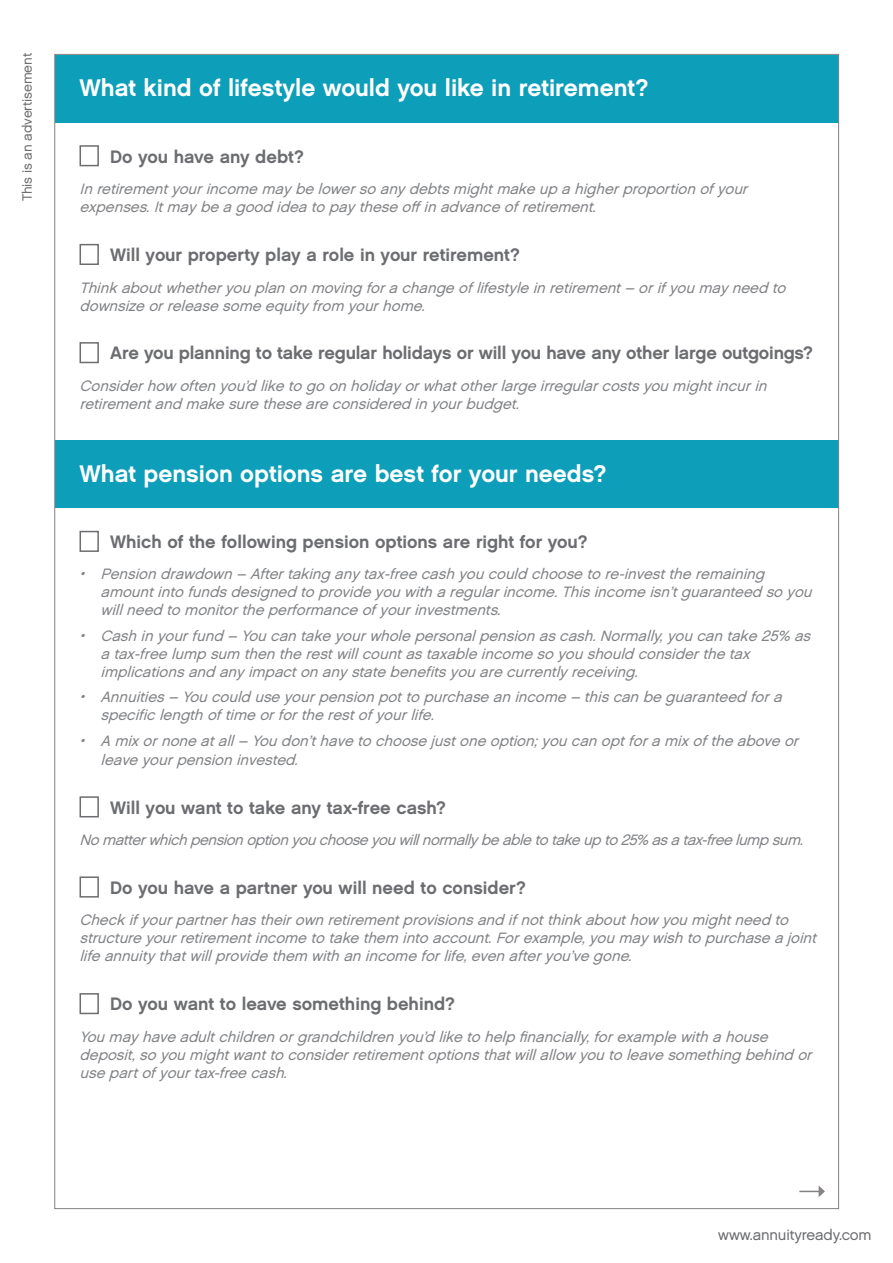
<style>
.page{position:relative;width:893px;height:1263px;background:#fff}
.page>*{position:absolute;margin:0;border:0;box-sizing:border-box;transform-origin:0 0}
.t1{font:24px "Chalet New York Nineteen Sixty";color:#fff}
.t2{font:18px "Chalet New York Nineteen Sixty";color:#6c6d70}
.t3{font:italic 15px/18px "Chalet London Nineteen Sixty";color:#808285}
.t4{font:15px "Chalet London Nineteen Sixty";letter-spacing:-.01em;color:#6c6d70}
.t5{font:13.5px "Chalet London Nineteen Sixty";letter-spacing:-.01em;color:#6c6d70}
</style>
<div class="page">
<div style="left:55px;top:440px;width:784px;height:68px;background:#0d9eba"></div>
<div style="left:55px;top:55px;width:784px;height:67px;background:#0d9eba"></div>
<div style="left:80px;top:145px;width:19px;height:21px;border:2px solid #6c6d70"></div>
<div style="left:80px;top:531px;width:19px;height:21px;border:2px solid #6c6d70"></div>
<div style="left:80px;top:796px;width:19px;height:21px;border:2px solid #6c6d70"></div>
<div style="left:80px;top:876px;width:19px;height:21px;border:2px solid #6c6d70"></div>
<div style="left:80px;top:993px;width:19px;height:21px;border:2px solid #6c6d70"></div>
<div style="left:80px;top:244px;width:19px;height:21px;border:2px solid #6c6d70"></div>
<div style="left:80px;top:342px;width:19px;height:21px;border:2px solid #6c6d70"></div>
<svg style="left:799px;top:1185px;width:26px;height:12px"></svg>
<p class="t5" style="left:19px;top:201px;width:150px;rotate:-90deg">This is an advertisement</p>
<p class="t1" style="left:80px;top:73px;width:571px">What kind of lifestyle would you like in retirement?</p>
<p class="t2" style="left:110px;top:145px;width:195px">Do you have any debt?</p>
<p class="t3" style="left:80px;top:180px;width:674px">Inretirementyourincomemaybelowersoanydebtsmightmakeup ahigherproportionofyour expenses.Itmaybeagood ideatopaytheseoffinadvanceofretirement.</p>
<p class="t2" style="left:110px;top:244px;width:411px">Will your property play a role in your retirement?</p>
<p class="t3" style="left:80px;top:278px;width:712px">Thinkaboutwhetheryouplanonmoving forachangeoflifestyleinretirement– orifyoumayneed to downsizeorreleasesomeequityfrom yourhome.</p>
<p class="t2" style="left:110px;top:342px;width:704px">Are you planning to take regular holidays or will you have any other large outgoings?</p>
<p class="t3" style="left:80px;top:376px;width:693px">Considerhow oftenyou’d liketogoonholidayorwhatotherlargeirregularcostsyoumightincurin retirementand makesuretheseareconsidered inyourbudget.</p>
<p class="t1" style="left:80px;top:459px;width:529px">What pension options are best for your needs?</p>
<p class="t2" style="left:110px;top:530px;width:479px">Which of the following pension options are right for you?</p>
<p class="t3" style="left:101px;top:565px;width:717px;text-indent:-21px">• Pensiondrawdown– Aftertaking anytax-freecashyoucould choosetore-investtheremaining amountintofundsdesigned toprovideyouwitharegularincome.Thisincomeisn’tguaranteed soyou willneed tomonitortheperformanceofyourinvestments.</p>
<p class="t3" style="left:101px;top:627px;width:716px;text-indent:-21px">• Cashinyourfund – Youcantakeyourwholepersonalpensionascash.Normally,youcantake25% as atax-freelump sum thentherestwillcountastaxableincomesoyoushould considerthetax implicationsand anyimpactonanystatebenefitsyouarecurrentlyreceiving.</p>
<p class="t3" style="left:101px;top:688px;width:687px;text-indent:-21px">• Annuities– Youcould useyourpensionpottopurchaseanincome– thiscanbeguaranteed fora specificlengthoftimeorfortherestofyourlife.</p>
<p class="t3" style="left:101px;top:731px;width:704px;line-height:18.6px;text-indent:-21px">• A mixornoneatall– Youdon’thavetochoosejustoneoption;youcanoptforamixoftheaboveor leaveyourpensioninvested.</p>
<p class="t2" style="left:110px;top:796px;width:337px">Will you want to take any tax-free cash?</p>
<p class="t3" style="left:80px;top:831px;width:729px">Nomatterwhichpensionoptionyouchooseyouwillnormallybeabletotakeupto25% asatax-freelumpsum.</p>
<p class="t2" style="left:110px;top:876px;width:417px">Do you have a partner you will need to consider?</p>
<p class="t3" style="left:80px;top:911px;width:743px">Checkifyourpartnerhastheirownretirementprovisionsand ifnotthinkabouthow youmightneed to structureyourretirementincometotakethem intoaccount.Forexample,youmaywishtopurchaseajoint lifeannuitythatwillprovidethem withanincomeforlife,evenafteryou’vegone.</p>
<p class="t2" style="left:110px;top:993px;width:346px">Do you want to leave something behind?</p>
<p class="t3" style="left:80px;top:1027px;width:738px">Youmayhaveadultchildrenorgrandchildrenyou’d liketohelp financially,forexamplewithahouse deposit,soyoumightwanttoconsiderretirementoptionsthatwillallow youtoleavesomething behind or usepartofyourtax-freecash.</p>
<p class="t4" style="left:718px;top:1226px;width:155px">www.annuityready.com</p>
</div>
